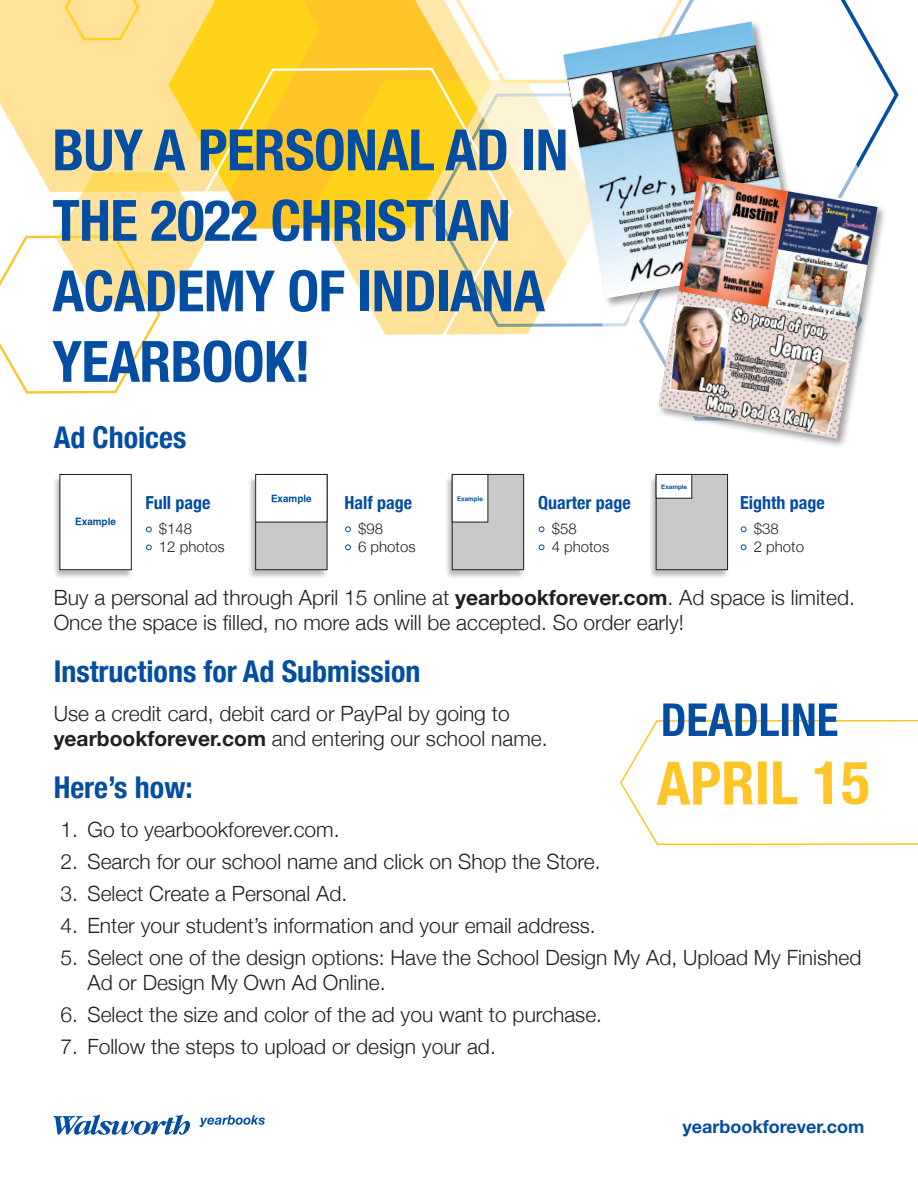
<style>
.page{position:relative;width:918px;height:1188px;background:#fff}
.page>*{position:absolute;margin:0;border:0;box-sizing:border-box;transform-origin:0 0}
.Top_Header{font:700 condensed 60px "Helvetica Neue";letter-spacing:-.005em;color:#ffc426}
.Top_Header-2{font:700 condensed 57px/70.5px "Helvetica Neue";letter-spacing:-.01em;color:#034ea2}
.Section_headers{font:700 condensed 30px "Helvetica Neue";color:#034ea2}
.Sales_rep_copy{font:300 21px/25.2px "Helvetica Neue";color:#231f20}
.Small_Section_Header{font:700 condensed 18px "Helvetica Neue";color:#034ea2}
.t1{font:700 18px "Helvetica Neue";color:#034ea2}
.t2{font:300 15px "Helvetica Neue";color:#231f20}
.t3{font:700 9.9px "AWPC Helvetica";color:#034ea2}
.t4{font:700 6.3px "AWPC Helvetica";color:#034ea2}
.t5{font:700 6.3px "Helvetica Neue";color:#034ea2}
.s1{font-size:13.5px;color:#034ea2}
.s2{font-weight:700}
</style>
<div class="page">
<svg style="left:53px;top:1114px;width:137px;height:21px"></svg>
<svg style="left:199px;top:1115px;width:66px;height:12px"></svg>
<div style="left:319px;top:0;width:78px;height:66px;background:#ffc426"></div>
<svg style="left:229px;top:66px;width:168px;height:163px;background:#fc4"></svg>
<svg style="left:314px;top:80px;width:83px;height:255px"></svg>
<svg style="left:0;top:192px;width:207px;height:202px"></svg>
<svg style="left:0;top:0;width:319px;height:192px;background:#ffdb6a"></svg>
<svg style="left:397px;top:0;width:502px;height:351px"></svg>
<div style="left:561px;top:20px;width:244px;height:289px;background:#231f20;opacity:.43"></div>
<img style="left:563px;top:21px;width:231px;height:278px">
<div style="left:656px;top:174px;width:232px;height:275px;background:#231f20;opacity:.43"></div>
<img style="left:679px;top:176px;width:109px;height:115px">
<img style="left:778px;top:191px;width:100px;height:74px">
<img style="left:768px;top:249px;width:99px;height:74px">
<img style="left:658px;top:291px;width:199px;height:148px">
<div style="left:52px;top:475px;width:81px;height:104px;background:#231f20;opacity:.3"></div>
<div style="left:60px;top:474px;width:71px;height:96px;background:#fff"></div>
<div style="left:60px;top:474px;width:71px;height:96px;border:1px solid #231f20"></div>
<div style="left:248px;top:475px;width:81px;height:104px;background:#231f20;opacity:.3"></div>
<div style="left:256px;top:474px;width:71px;height:96px;background:#c7c9cb"></div>
<div style="left:255px;top:474px;width:72px;height:96px;border:1px solid #231f20"></div>
<div style="left:256px;top:474px;width:71px;height:48px;background:#fff"></div>
<div style="left:255px;top:474px;width:72px;height:48px;border:1px solid #231f20"></div>
<div style="left:444px;top:475px;width:81px;height:104px;background:#231f20;opacity:.3"></div>
<div style="left:452px;top:474px;width:72px;height:96px;background:#c7c9cb"></div>
<div style="left:452px;top:474px;width:72px;height:96px;border:1px solid #231f20"></div>
<div style="left:452px;top:474px;width:36px;height:48px;background:#fff"></div>
<div style="left:648px;top:475px;width:81px;height:104px;background:#231f20;opacity:.3"></div>
<div style="left:656px;top:474px;width:72px;height:96px;background:#c7c9cb"></div>
<div style="left:656px;top:474px;width:72px;height:96px;border:1px solid #231f20"></div>
<div style="left:656px;top:474px;width:36px;height:24px;background:#fff"></div>
<div style="left:656px;top:474px;width:36px;height:24px;border:1px solid #231f20"></div>
<svg style="left:620px;top:704px;width:298px;height:142px"></svg>
<p class="Top_Header-2" style="left:52px;top:111px;width:517px">BUY A PERSONAL AD IN<br>THE 2022 CHRISTIAN<br>ACADEMY OF INDIANA<br>YEARBOOK!</p>
<p class="Section_headers" style="left:54px;top:412px;width:134px">Ad Choices</p>
<p class="t5" style="left:661px;top:482px;width:27px">Example</p>
<p class="t3" style="left:271px;top:492px;width:42px">Example</p>
<p class="Small_Section_Header" style="left:345px;top:488px;width:69px">Half page</p>
<p class="t2" style="left:345px;top:517px;width:40px"><span class="s1">•</span> $98</p>
<p class="t2" style="left:345px;top:535px;width:73px"><span class="s1">•</span> 6 photos</p>
<p class="t4" style="left:457px;top:495px;width:27px">Example</p>
<p class="Small_Section_Header" style="left:538px;top:488px;width:94px">Quarter page</p>
<p class="t2" style="left:538px;top:517px;width:40px"><span class="s1">•</span> $58</p>
<p class="t2" style="left:538px;top:535px;width:73px"><span class="s1">•</span> 4 photos</p>
<p class="Small_Section_Header" style="left:740px;top:488px;width:86px">Eighth page</p>
<p class="t2" style="left:740px;top:517px;width:40px"><span class="s1">•</span> $38</p>
<p class="t2" style="left:740px;top:535px;width:65px"><span class="s1">•</span> 2 photo</p>
<p class="Sales_rep_copy" style="left:54px;top:583px;width:803px">Buy a personal ad through April 15 online at <span class="s2">yearbookforever.com</span>. Ad space is limited.<br>Once the space is filled, no more ads will be accepted. So order early!</p>
<p class="Section_headers" style="left:54px;top:647px;width:368px">Instructions for Ad Submission</p>
<p class="Sales_rep_copy" style="left:54px;top:699px;width:496px">Use a credit card, debit card or PayPal by going to <span class="s2">yearbookforever.com</span> and entering our school name.</p>
<p class="Section_headers" style="left:54px;top:762px;width:141px">Here’s how:</p>
<p class="Sales_rep_copy" style="left:60px;top:815px;width:281px">1. Go to yearbookforever.com.</p>
<p class="Sales_rep_copy" style="left:60px;top:847px;width:542px">2. Search for our school name and click on Shop the Store.</p>
<p class="Sales_rep_copy" style="left:60px;top:879px;width:288px">3. Select Create a Personal Ad.</p>
<p class="Sales_rep_copy" style="left:60px;top:911px;width:537px">4. Enter your student’s information and your email address.</p>
<p class="Sales_rep_copy" style="left:87px;top:943px;width:775px;text-indent:-27px">5. Select one of the design options: Have the School Design My Ad, Upload My Finished<br>Ad or Design My Own Ad Online.</p>
<p class="Sales_rep_copy" style="left:60px;top:1000px;width:543px">6. Select the size and color of the ad you want to purchase.</p>
<p class="Sales_rep_copy" style="left:60px;top:1032px;width:437px">7. Follow the steps to upload or design your ad.</p>
<p class="Small_Section_Header" style="left:145px;top:488px;width:67px">Full page</p>
<p class="t2" style="left:145px;top:517px;width:48px"><span class="s1">•</span> $148</p>
<p class="t2" style="left:145px;top:535px;width:81px"><span class="s1">•</span> 12 photos</p>
<p class="t3" style="left:75px;top:515px;width:42px">Example</p>
<p class="Top_Header" style="left:657px;top:733px;width:215px">APRIL 15</p>
<p class="t1" style="left:683px;top:1113px;width:184px">yearbookforever.com</p>
</div>
